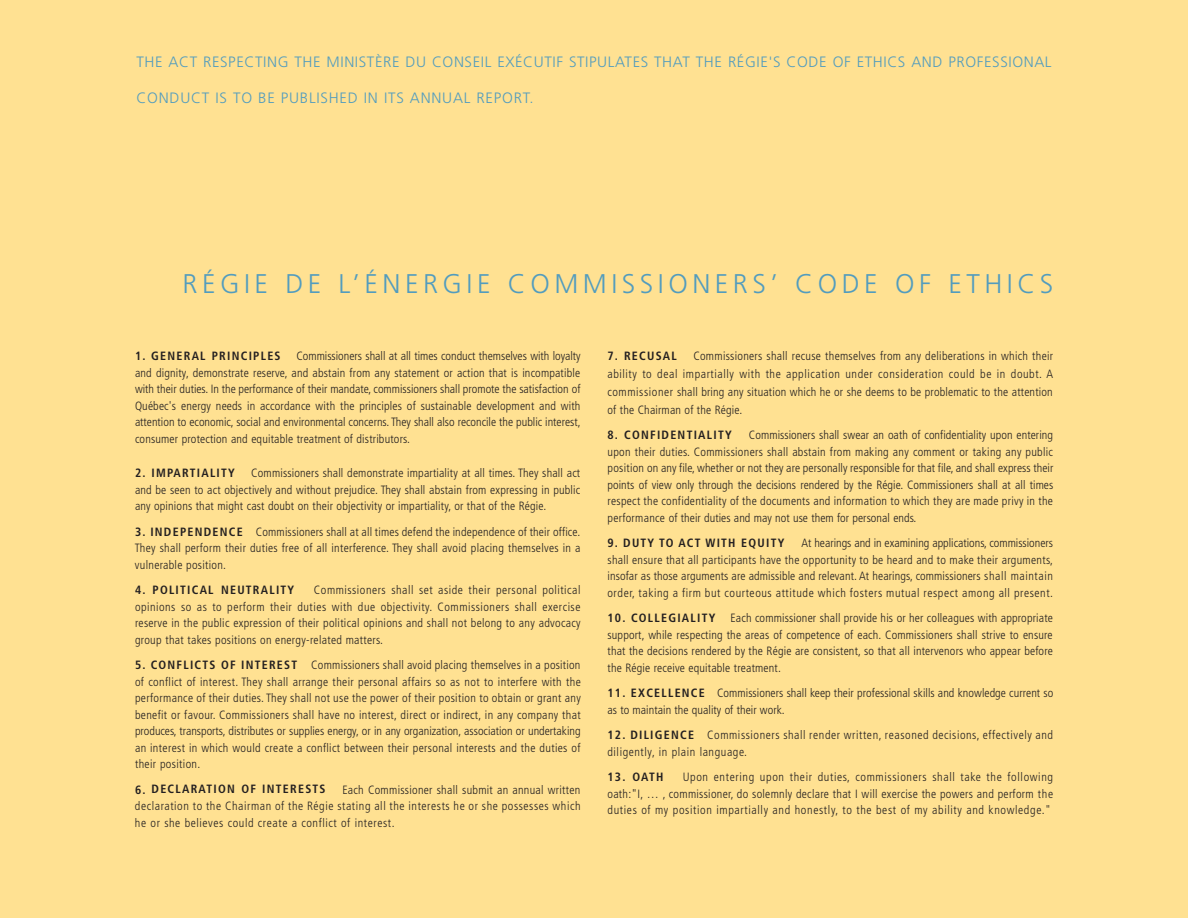
<style>
.page{position:relative;width:1188px;height:918px;background:#ffe192}
.page>*{position:absolute;margin:0;border:0;box-sizing:border-box;transform-origin:0 0}
.t1{font:300 27px "Frutiger";letter-spacing:.165em;color:#529cbe}
.t2{font:300 15px "Frutiger";letter-spacing:.04em;color:#529cbe}
.t3{font:300 condensed 12px/16.5px "Frutiger";letter-spacing:.025em;color:#231f20;text-align:justify}
.t4{font:700 condensed 12px "Frutiger";letter-spacing:.105em;color:#231f20}
.t5{font:300 condensed 12px/16.5px "Frutiger";letter-spacing:.005em;color:#231f20}
.t6{font:300 condensed 12px/16.5px "Frutiger";letter-spacing:.05em;color:#231f20}
.s1{font-weight:700}
</style>
<div class="page">
<p class="t2" style="left:136px;top:56px;width:917px">THE ACT RESPECTING THE MINISTÈRE DU CONSEIL EXÉCUTIF STIPULATES THAT THE RÉGIE'S CODE OF ETHICS AND PROFESSIONAL</p>
<p class="t2" style="left:136px;top:92px;width:399px">CONDUCT IS TO BE PUBLISHED IN ITS ANNUAL REPORT.</p>
<h1 class="t1" style="left:183px;top:273px;width:872px">RÉGIE DE L’ÉNERGIE COMMISSIONERS’ CODE OF ETHICS</h1>
<p class="t3" style="left:135px;top:349px;width:447px;text-indent:161px">Commissioners shall at all times conduct themselves with loyalty and dignity, demonstrate reserve, and abstain from any statement or action that is incompatible with their duties. In the performance of their mandate, commissioners shall promote the satisfaction of Québec's energy needs in accordance with the principles of sustainable development and with attention to economic, social and environmental concerns. They shall also reconcile the public interest, consumer protection and equitable treatment of distributors.</p>
<p class="t4" style="left:135px;top:468px;width:101px">2. IMPARTIALITY</p>
<p class="t4" style="left:135px;top:351px;width:147px">1. GENERAL PRINCIPLES</p>
<p class="t3" style="left:135px;top:466px;width:447px;text-indent:116px">Commissioners shall demonstrate impartiality at all times. They shall act and be seen to act objectively and without prejudice. They shall abstain from expressing in public any opinions that might cast doubt on their objectivity or impartiality, or that of the Régie.</p>
<p class="t3" style="left:135px;top:524px;width:447px"><span class="s1">3. INDEPENDENCE</span> Commissioners shall at all times defend the independence of their office.<br>They shall perform their duties free of all interference. They shall avoid placing themselves in a vulnerable position.</p>
<p class="t4" style="left:135px;top:585px;width:161px">4. POLITICAL NEUTRALITY</p>
<p class="t3" style="left:135px;top:583px;width:447px;text-indent:179px">Commissioners shall set aside their personal political opinions so as to perform their duties with due objectivity. Commissioners shall exercise reserve in the public expression of their political opinions and shall not belong to any advocacy group that takes positions on energy-related matters.</p>
<p class="t3" style="left:135px;top:658px;width:447px"><span class="s1">5. CONFLICTS OF INTEREST</span> Commissioners shall avoid placing themselves in a position of conflict of interest. They shall arrange their personal affairs so as not to interfere with the performance of their duties. They shall not use the power of their position to obtain or grant any benefit or favour. Commissioners shall have no interest, direct or indirect, in any company that produces, transports, distributes or supplies energy, or in any organization, association or undertaking an interest in which would create a conflict between their personal interests and the duties of their position.</p>
<p class="t4" style="left:135px;top:784px;width:192px">6. DECLARATION OF INTERESTS</p>
<p class="t3" style="left:135px;top:782px;width:447px;text-indent:207px">Each Commissioner shall submit an annual written declaration to the Chairman of the Régie stating all the interests he or she possesses which he or she believes could create a conflict of interest.</p>
<p class="t3" style="left:608px;top:348px;width:447px;line-height:18px;text-indent:86px">Commissioners shall recuse themselves from any deliberations in which their ability to deal impartially with the application under consideration could be in doubt. A commissioner shall bring any situation which he or she deems to be problematic to the attention of the Chairman of the Régie.</p>
<p class="t4" style="left:608px;top:430px;width:126px">8. CONFIDENTIALITY</p>
<p class="t4" style="left:608px;top:351px;width:71px">7. RECUSAL</p>
<p class="t3" style="left:608px;top:428px;width:447px;text-indent:141px">Commissioners shall swear an oath of confidentiality upon entering upon their duties. Commissioners shall abstain from making any comment or taking any public position on any file, whether or not they are personally responsible for that file, and shall express their points of view only through the decisions rendered by the Régie. Commissioners shall at all times respect the confidentiality of the documents and information to which they are made privy in the performance of their duties and may not use them for personal ends.</p>
<p class="t4" style="left:608px;top:538px;width:178px">9. DUTY TO ACT WITH EQUITY</p>
<p class="t3" style="left:608px;top:536px;width:447px;text-indent:194px">At hearings and in examining applications, commissioners shall ensure that all participants have the opportunity to be heard and to make their arguments, insofar as those arguments are admissible and relevant. At hearings, commissioners shall maintain order, taking a firm but courteous attitude which fosters mutual respect among all present.</p>
<p class="t4" style="left:608px;top:613px;width:109px">10. COLLEGIALITY</p>
<p class="t3" style="left:607px;top:611px;width:447px;text-indent:123px">Each commissioner shall provide his or her colleagues with appropriate support, while respecting the areas of competence of each. Commissioners shall strive to ensure that the decisions rendered by the Régie are consistent, so that all intervenors who appear before the Régie receive equitable treatment.</p>
<p class="t5" style="left:607px;top:686px;width:447px"><span class="s1">11. EXCELLENCE</span> Commissioners shall keep their professional skills and knowledge current so as to maintain the quality of their work.</p>
<p class="t6" style="left:607px;top:728px;width:447px"><span class="s1">12. DILIGENCE</span> Commissioners shall render written, reasoned decisions, effectively and diligently, in plain language.</p>
<p class="t4" style="left:608px;top:772px;width:57px">13. OATH</p>
<p class="t3" style="left:608px;top:770px;width:447px;text-indent:75px">Upon entering upon their duties, commissioners shall take the following oath:"I, … , commissioner, do solemnly declare that I will exercise the powers and perform the duties of my position impartially and honestly, to the best of my ability and knowledge."</p>
</div>
